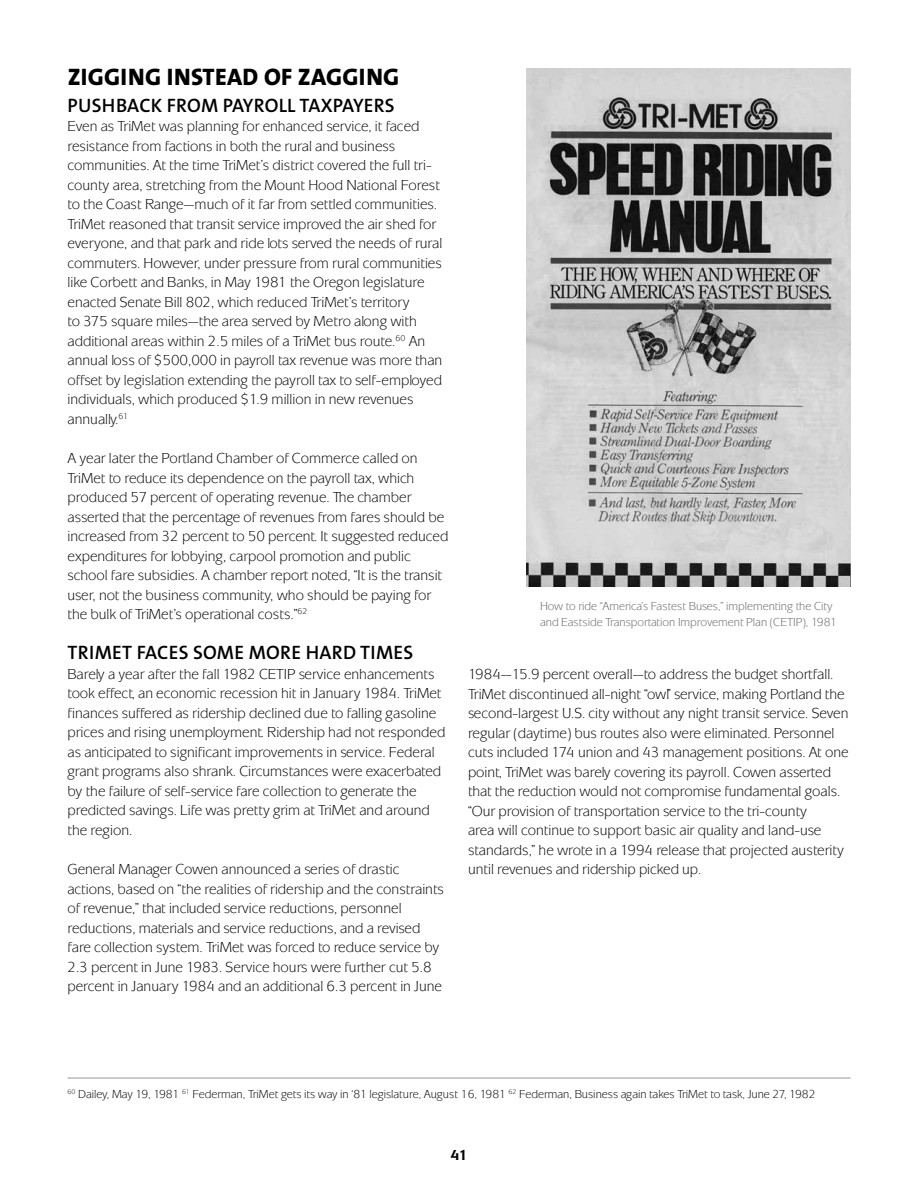
<style>
.page{position:relative;width:918px;height:1188px;background:#fff}
.page>*{position:absolute;margin:0;border:0;box-sizing:border-box;transform-origin:0 0}
.t1{font:800 24px "The Mix B W8";letter-spacing:.015em;color:#000}
.t2{font:600 19.5px "The Mix B W6";letter-spacing:.015em;color:#000}
.t3{font:15px/19.5px "Mixage ITC Std";color:#000}
.t4{font:700 15px "Mixage ITC";color:#000}
.t5{font:12px "Mixage ITC Std";color:#000}
.t6{font:12px/16.5px "Mixage ITC Std";color:#636466}
</style>
<div class="page">
<hr style="left:68px;top:1078px;width:782px;height:1px;background:#939598">
<img style="left:526px;top:68px;width:324px;height:519px">
<h1 class="t1" style="left:68px;top:62px;width:333px">ZIGGING INSTEAD OF ZAGGING</h1>
<h2 class="t2" style="left:68px;top:92px;width:329px">PUSHBACK FROM PAYROLL TAXPAYERS</h2>
<p class="t3" style="left:68px;top:116px;width:376px">Even as TriMet was planning for enhanced service, it faced resistance from factions in both the rural and business communities. At the time TriMet’s district covered the full tri&shy;county area, stretching from the Mount Hood National Forest to the Coast Range—much of it far from settled communities.<br>TriMet reasoned that transit service improved the air shed for everyone, and that park and ride lots served the needs of rural commuters. However, under pressure from rural communities like Corbett and Banks, in May 1981 the Oregon legislature enacted Senate Bill 802, which reduced TriMet’s territory<br>to 375 square miles—the area served by Metro along with additional areas within 2.5 miles of a TriMet bus route.<sup>60</sup> An annual loss of $500,000 in payroll tax revenue was more than offset by legislation extending the payroll tax to self-employed individuals, which produced $1.9 million in new revenues annually.<sup>61</sup></p>
<p class="t3" style="left:68px;top:448px;width:382px">A year later the Portland Chamber of Commerce called on TriMet to reduce its dependence on the payroll tax, which produced 57 percent of operating revenue. The chamber asserted that the percentage of revenues from fares should be increased from 32 percent to 50 percent. It suggested reduced expenditures for lobbying, carpool promotion and public school fare subsidies. A chamber report noted, “It is the transit user, not the business community, who should be paying for the bulk of TriMet’s operational costs.”<sup>62</sup></p>
<h2 class="t2" style="left:68px;top:640px;width:347px">TRIMET FACES SOME MORE HARD TIMES</h2>
<p class="t3" style="left:68px;top:664px;width:379px">Barely a year after the fall 1982 CETIP service enhancements took effect, an economic recession hit in January 1984. TriMet finances suffered as ridership declined due to falling gasoline prices and rising unemployment. Ridership had not responded as anticipated to significant improvements in service. Federal grant programs also shrank. Circumstances were exacerbated by the failure of self-service fare collection to generate the predicted savings. Life was pretty grim at TriMet and around the region.</p>
<p class="t3" style="left:68px;top:859px;width:378px">General Manager Cowen announced a series of drastic actions, based on “the realities of ridership and the constraints of revenue,” that included service reductions, personnel reductions, materials and service reductions, and a revised fare collection system. TriMet was forced to reduce service by 2.3 percent in June 1983. Service hours were further cut 5.8 percent in January 1984 and an additional 6.3 percent in June</p>
<p class="t6" style="left:540px;top:597px;width:299px">How to ride “America’s Fastest Buses,” implementing the City and Eastside Transportation Improvement Plan (CETIP), 1981</p>
<p class="t3" style="left:468px;top:664px;width:382px">1984—15.9 percent overall—to address the budget shortfall.<br>TriMet discontinued all-night “owl” service, making Portland the second-largest U.S. city without any night transit service. Seven regular (daytime) bus routes also were eliminated. Personnel cuts included 174 union and 43 management positions. At one point, TriMet was barely covering its payroll. Cowen asserted that the reduction would not compromise fundamental goals. “Our provision of transportation service to the tri-county<br>area will continue to support basic air quality and land-use standards,” he wrote in a 1994 release that projected austerity until revenues and ridership picked up.</p>
<p class="t5" style="left:68px;top:1087px;width:750px"><sup>60</sup> Dailey, May 19, 1981 <sup>61</sup> Federman, TriMet gets its way in ‘81 legislature, August 16, 1981 <sup>62</sup> Federman, Business again takes TriMet to task, June 27, 1982</p>
<p class="t4" style="left:450px;top:1146px;width:19px">41</p>
</div>
